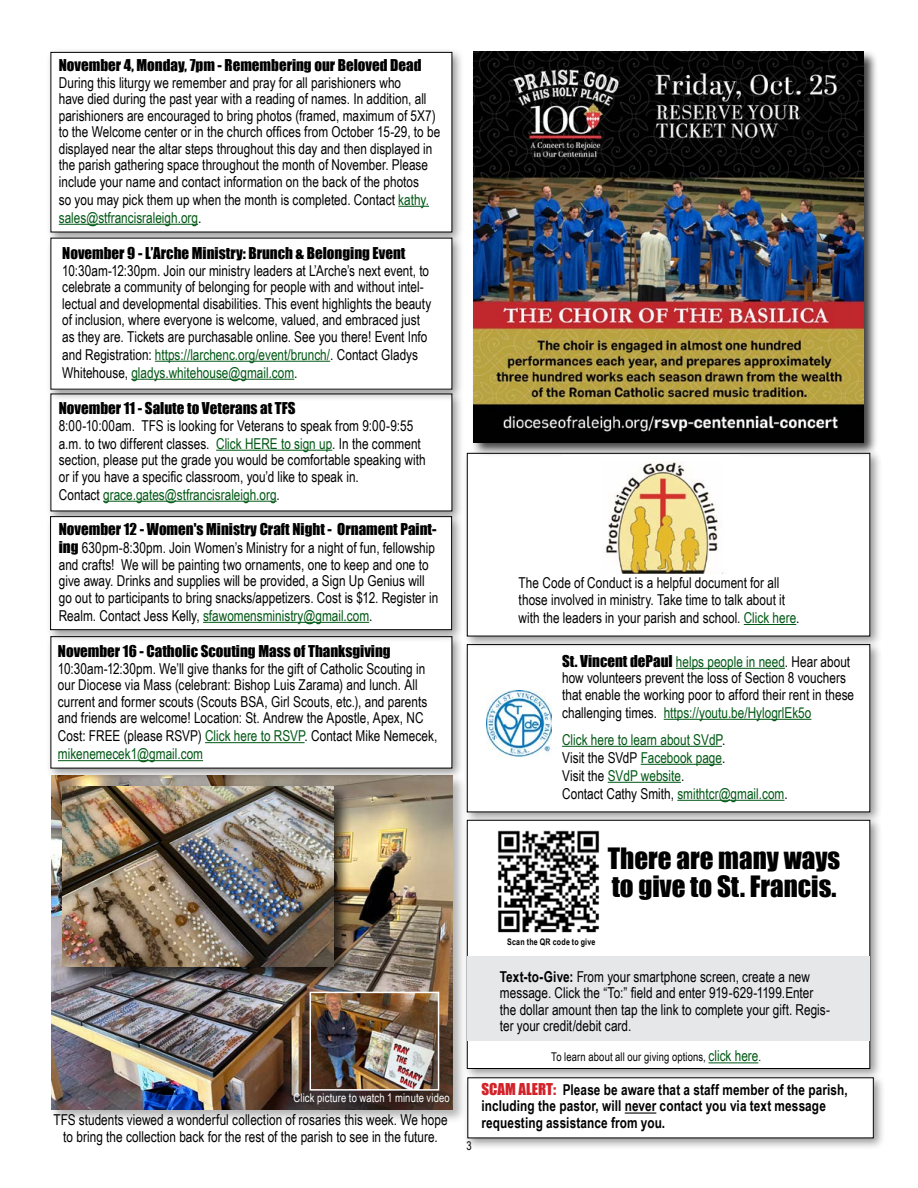
<style>
.page{position:relative;width:918px;height:1188px;background:#fff}
.page>*{position:absolute;margin:0;border:0;box-sizing:border-box;transform-origin:0 0}
.t1{font:27px/28.5px "Impact";color:#000}
.t2{font:15px/16.5px "Arial Narrow";color:#000;scale:.96 1}
.t3{font:15px/27px "Arial Narrow";color:#005814;scale:.96 1}
.t4{font:15px "Impact";color:#000}
.t5{font:700 15px/16.5px "Arial Narrow";letter-spacing:.01em;color:#000;scale:.96 1}
.t6{font:12px "Arial Narrow";letter-spacing:.01em;color:#000;scale:.96 1}
.t7{font:12px "Arial Narrow";letter-spacing:.01em;color:#fff;scale:.96 1}
.t8{font:700 9px "Arial Narrow";letter-spacing:.025em;color:#000;scale:.96 1}
.s1{color:#005814}
.s2{color:#000}
.s3{font-family:"Impact"}
.s4{font-weight:700}
.s5{font-size:15px;color:#005814}
.s6{font-family:"Impact";font-weight:400;color:#d2232a}
</style>
<div class="page">
<div style="left:49px;top:773px;width:418px;height:351px;background:#000;opacity:.3"></div>
<img style="left:51px;top:781px;width:401px;height:328px">
<div style="left:463px;top:640px;width:420px;height:184px;background:#000;opacity:.41"></div>
<div style="left:467px;top:645px;width:403px;height:167px;background:#fff"></div>
<div style="left:463px;top:449px;width:420px;height:200px;background:#000;opacity:.41"></div>
<div style="left:467px;top:453px;width:403px;height:183px;background:#fff"></div>
<img style="left:486px;top:690px;width:65px;height:68px">
<hr style="left:676px;top:668px;width:109px;height:1px;background:#005814">
<hr style="left:664px;top:719px;width:147px;height:1px;background:#005814">
<hr style="left:562px;top:746px;width:160px;height:1px;background:#005814">
<hr style="left:641px;top:764px;width:81px;height:1px;background:#005814">
<hr style="left:608px;top:782px;width:73px;height:1px;background:#005814">
<hr style="left:677px;top:800px;width:107px;height:1px;background:#005814">
<div style="left:46px;top:48px;width:419px;height:197px;background:#000;opacity:.41"></div>
<div style="left:51px;top:52px;width:401px;height:180px;background:#fff"></div>
<div style="left:51px;top:52px;width:401px;height:180px;border:1px solid #000"></div>
<div style="left:46px;top:389px;width:419px;height:135px;background:#000;opacity:.41"></div>
<div style="left:51px;top:394px;width:401px;height:117px;background:#fff"></div>
<div style="left:46px;top:233px;width:419px;height:169px;background:#000;opacity:.41"></div>
<div style="left:51px;top:238px;width:401px;height:151px;background:#fff"></div>
<div style="left:46px;top:632px;width:419px;height:149px;background:#000;opacity:.41"></div>
<div style="left:51px;top:637px;width:401px;height:131px;background:#fff"></div>
<div style="left:46px;top:512px;width:418px;height:130px;background:#000;opacity:.41"></div>
<div style="left:51px;top:517px;width:401px;height:113px;background:#fff"></div>
<div style="left:50px;top:516px;width:402px;height:114px;border:1px solid #000"></div>
<hr style="left:205px;top:742px;width:100px;height:1px;background:#005814">
<hr style="left:58px;top:760px;width:145px;height:1px;background:#005814">
<div style="left:463px;top:1073px;width:423px;height:78px;background:#000;opacity:.41"></div>
<div style="left:468px;top:1078px;width:405px;height:60px;background:#fff"></div>
<hr style="left:625px;top:1113px;width:31px;height:1px;background:#000">
<div style="left:463px;top:816px;width:420px;height:265px;background:#000;opacity:.41"></div>
<div style="left:467px;top:820px;width:403px;height:249px;background:#fff"></div>
<div style="left:467px;top:820px;width:403px;height:249px;border:1px solid #000"></div>
<div style="left:467px;top:956px;width:403px;height:85px;background:#e6e7e8"></div>
<img style="left:498px;top:830px;width:102px;height:103px">
<hr style="left:709px;top:1063px;width:49px;height:1px;background:#005814">
<hr style="left:155px;top:361px;width:175px;height:1px;background:#005814">
<hr style="left:131px;top:379px;width:163px;height:1px;background:#005814">
<hr style="left:203px;top:622px;width:166px;height:1px;background:#005814">
<hr style="left:398px;top:206px;width:31px;height:1px;background:#005814">
<hr style="left:59px;top:224px;width:139px;height:1px;background:#005814">
<hr style="left:216px;top:450px;width:116px;height:1px;background:#005814">
<hr style="left:103px;top:501px;width:174px;height:1px;background:#005814">
<div style="left:471px;top:50px;width:408px;height:408px;background:#000;opacity:.75"></div>
<img style="left:473px;top:52px;width:391px;height:391px">
<img style="left:562px;top:456px;width:178px;height:117px">
<hr style="left:744px;top:624px;width:52px;height:1px;background:#005814">
<div style="left:60px;top:784px;width:290px;height:200px;background:#000;opacity:.7"></div>
<img style="left:62px;top:787px;width:271px;height:180px">
<img style="left:313px;top:995px;width:123px;height:93px">
<div style="left:310px;top:992px;width:129px;height:99px;border:2px solid #fff"></div>
<p class="t4" style="left:59px;top:54px;width:364px">November 4, Monday, 7pm - Remembering our Beloved Dead</p>
<p class="t2" style="left:59px;top:74px;width:399px">During this liturgy we remember and pray for all parishioners who<br>have died during the past year with a reading of names. In addition, all parishioners are encouraged to bring photos (framed, maximum of 5X7) to the Welcome center or in the church offices from October 15-29, to be displayed near the altar steps throughout this day and then displayed in the parish gathering space throughout the month of November. Please include your name and contact information on the back of the photos</p>
<p class="t2" style="left:59px;top:190px;width:387px;line-height:18px">so you may pick them up when the month is completed. Contact <span class="s1">kathy. sales@stfrancisraleigh.org</span>.</p>
<p class="t4" style="left:62px;top:242px;width:345px">November 9 - L’Arche Ministry: Brunch &amp; Belonging Event</p>
<p class="t2" style="left:62px;top:262px;width:386px">10:30am-12:30pm. Join our ministry leaders at L’Arche’s next event, to celebrate a community of belonging for people with and without intel&shy;lectual and developmental disabilities. This event highlights the beauty of inclusion, where everyone is welcome, valued, and embraced just as they are. Tickets are purchasable online. See you there! Event Info</p>
<p class="t3" style="left:62px;top:345px;width:372px;line-height:18px"><span class="s2">and Registration:</span> https://larchenc.org/event/brunch/<span class="s2">. Contact Gladys<br>Whitehouse,</span> gladys.whitehouse@gmail.com<span class="s2">.</span></p>
<p class="t4" style="left:59px;top:397px;width:238px">November 11 - Salute to Veterans at TFS</p>
<p class="t2" style="left:59px;top:416px;width:379px;line-height:18px">8:00-10:00am. TFS is looking for Veterans to speak from 9:00-9:55 a.m. to two different classes. <span class="s1">Click HERE to sign up</span>. In the comment</p>
<p class="t2" style="left:59px;top:451px;width:384px">section, please put the grade you would be comfortable speaking with or if you have a specific classroom, you’d like to speak in.</p>
<p class="t3" style="left:59px;top:480px;width:232px"><span class="s2">Contact</span> grace.gates@stfrancisraleigh.org<span class="s2">.</span></p>
<p class="t4" style="left:59px;top:518px;width:379px">November 12 - Women's Ministry Craft Night - Ornament Paint-</p>
<p class="t2" style="left:59px;top:539px;width:397px"><span class="s3">ing</span> 630pm-8:30pm. Join Women’s Ministry for a night of fun, fellowship and crafts! We will be painting two ornaments, one to keep and one to give away. Drinks and supplies will be provided, a Sign Up Genius will go out to participants to bring snacks/appetizers. Cost is $12. Register in</p>
<p class="t3" style="left:59px;top:601px;width:328px"><span class="s2">Realm. Contact Jess Kelly,</span> sfawomensministry@gmail.com<span class="s2">.</span></p>
<p class="t4" style="left:58px;top:640px;width:334px">November 16 - Catholic Scouting Mass of Thanksgiving</p>
<p class="t2" style="left:58px;top:659px;width:386px">10:30am-12:30pm. We’ll give thanks for the gift of Catholic Scouting in our Diocese via Mass (celebrant: Bishop Luis Zarama) and lunch. All current and former scouts (Scouts BSA, Girl Scouts, etc.), and parents and friends are welcome! Location: St. Andrew the Apostle, Apex, NC</p>
<p class="t2" style="left:58px;top:726px;width:397px;line-height:18px">Cost: FREE (please RSVP) <span class="s1">Click here to RSVP</span>. Contact Mike Nemecek, <span class="s1">mikenemecek1@gmail.com</span></p>
<p class="t2" style="left:519px;top:574px;width:279px">The Code of Conduct is a helpful document for all those involved in ministry. Take time to talk about it</p>
<p class="t2" style="left:519px;top:609px;width:294px">with the leaders in your parish and school. <span class="s1">Click here</span>.</p>
<p class="t2" style="left:562px;top:653px;width:306px"><span class="s3">St. Vincent dePaul</span> <span class="s1">helps people in need</span>. Hear about how volunteers prevent the loss of Section 8 vouchers that enable the working poor to afford their rent in these</p>
<p class="t3" style="left:562px;top:698px;width:261px"><span class="s2">challenging times.</span> https://youtu.be/HylogrlEk5o<br>Click here to learn about SVdP<span class="s2">.</span></p>
<p class="t2" style="left:562px;top:748px;width:237px;line-height:18px">Visit the SVdP <span class="s1">Facebook page</span>.<br>Visit the <span class="s1">SVdP website</span>.<br>Contact Cathy Smith, <span class="s1">smithtcr@gmail.com</span>.</p>
<p class="t7" style="left:294px;top:1089px;width:164px">Click picture to watch 1 minute video</p>
<p class="t2" style="left:53px;top:1111px;width:412px;text-align:center">TFS students viewed a wonderful collection of rosaries this week. We hope to bring the collection back for the rest of the parish to see in the future.</p>
<h1 class="t1" style="left:608px;top:843px;width:234px">There are many ways to give to St. Francis.</h1>
<p class="t6" style="left:466px;top:1137px;width:7px">3</p>
<p class="t8" style="left:507px;top:935px;width:93px">Scan the QR code to give</p>
<p class="t2" style="left:500px;top:967px;width:345px"><span class="s4">Text-to-Give:</span> From your smartphone screen, create a new message. Click the “To:” field and enter 919-629-1199.Enter the dollar amount then tap the link to complete your gift. Regis&shy;ter your credit/debit card.</p>
<p class="t6" style="left:551px;top:1048px;width:220px">To learn about all our giving options, <span class="s5">click here</span>.</p>
<p class="t5" style="left:482px;top:1081px;width:383px"><span class="s6">SCAM ALERT:</span> Please be aware that a staff member of the parish, including the pastor, will never contact you via text message requesting assistance from you.</p>
</div>
